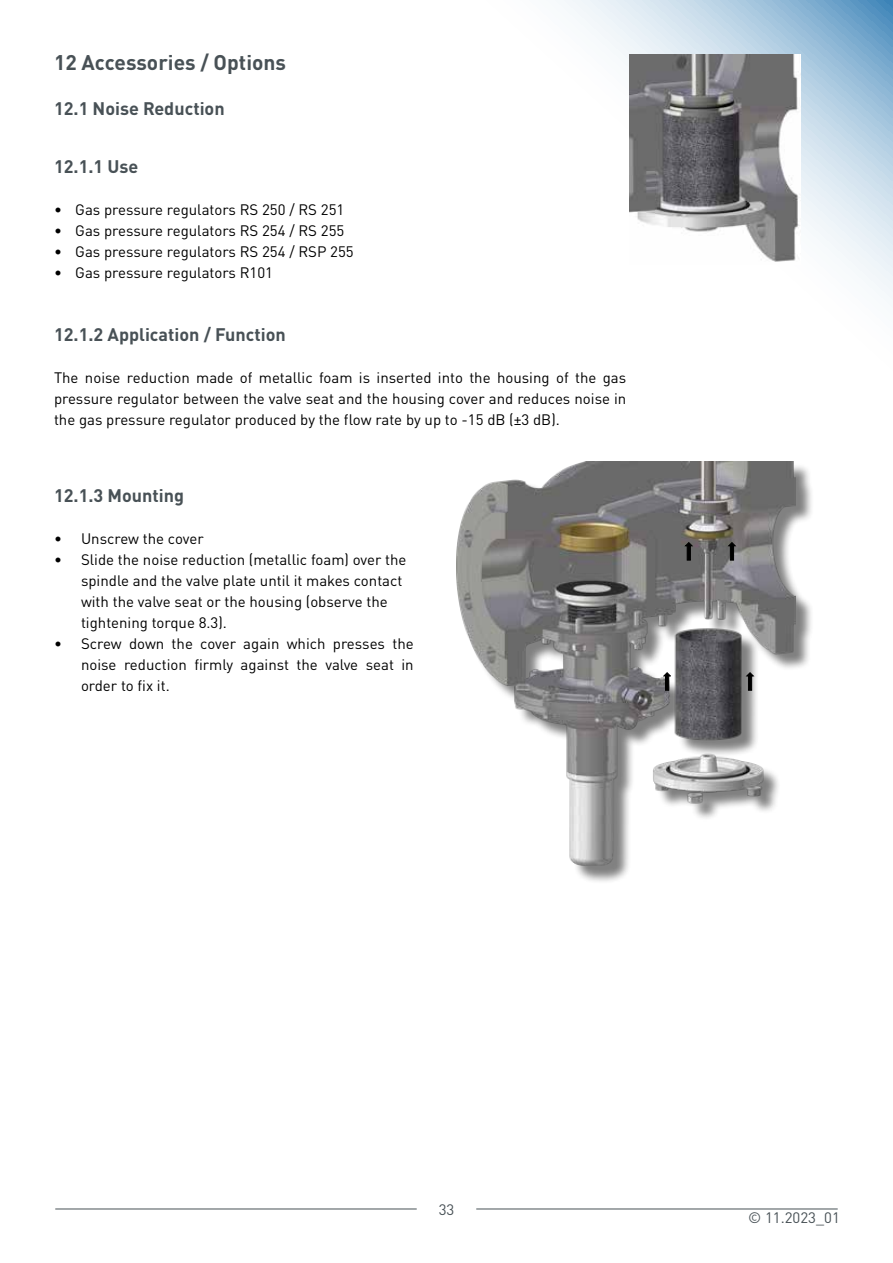
<style>
.page{position:relative;width:893px;height:1263px;background:#fff}
.page>*{position:absolute;margin:0;border:0;box-sizing:border-box;transform-origin:0 0}
.Überschrift_1{font:700 21px "DIN Pro";color:#485156}
.Liste{font:700 18px "DIN Pro";color:#485156}
.Überschrift_2{font:700 18px "DIN Pro";color:#485156}
.Medenus{font:15px/21px "DIN Pro";color:#000;text-align:justify}
.t1{font:15px "DIN Pro";color:#485156}
</style>
<div class="page">
<hr style="left:55px;top:1209px;width:362px;height:1px;background:#485156">
<hr style="left:476px;top:1209px;width:362px;height:1px;background:#485156">
<svg style="left:456px;top:0;width:437px;height:587px"></svg>
<div style="left:459px;top:464px;width:355px;height:419px;background:#000;opacity:.5"></div>
<img style="left:457px;top:461px;width:339px;height:404px">
<svg style="left:728px;top:542px;width:8px;height:18px"></svg>
<svg style="left:684px;top:542px;width:9px;height:18px"></svg>
<svg style="left:663px;top:672px;width:8px;height:19px"></svg>
<svg style="left:746px;top:672px;width:8px;height:19px"></svg>
<img style="left:630px;top:54px;width:171px;height:210px">
<p class="Überschrift_1" style="left:54px;top:45px;width:234px">12 Accessories / Options</p>
<p class="Überschrift_2" style="left:54px;top:94px;width:172px">12.1 Noise Reduction</p>
<p class="Liste" style="left:54px;top:151px;width:86px">12.1.1 Use</p>
<p class="Medenus" style="left:54px;top:197px;width:292px">• Gas pressure regulators RS 250 / RS 251</p>
<p class="Medenus" style="left:54px;top:218px;width:292px">• Gas pressure regulators RS 254 / RS 255</p>
<p class="Medenus" style="left:54px;top:239px;width:301px">• Gas pressure regulators RS 254 / RSP 255</p>
<p class="Medenus" style="left:54px;top:260px;width:221px">• Gas pressure regulators R101</p>
<p class="Liste" style="left:54px;top:319px;width:233px">12.1.2 Application / Function</p>
<p class="Medenus" style="left:54px;top:365px;width:574px">The noise reduction made of metallic foam is inserted into the housing of the gas pressure regulator between the valve seat and the housing cover and reduces noise in the gas pressure regulator produced by the flow rate by up to -15 dB (±3 dB).</p>
<p class="Liste" style="left:54px;top:480px;width:132px">12.1.3 Mounting</p>
<p class="Medenus" style="left:54px;top:526px;width:151px">• Unscrew the cover</p>
<p class="Medenus" style="left:81px;top:547px;width:327px;text-align:left;text-indent:-27px">• Slide the noise reduction (metallic foam) over the spindle and the valve plate until it makes contact with the valve seat or the housing (observe the tightening torque 8.3).</p>
<p class="Medenus" style="left:81px;top:631px;width:334px;text-indent:-27px">• Screw down the cover again which presses the noise reduction firmly against the valve seat in order to fix it.</p>
<p class="t1" style="left:439px;top:1197px;width:17px">33</p>
<p class="t1" style="left:748px;top:1206px;width:93px">© 11.2023_01</p>
</div>
